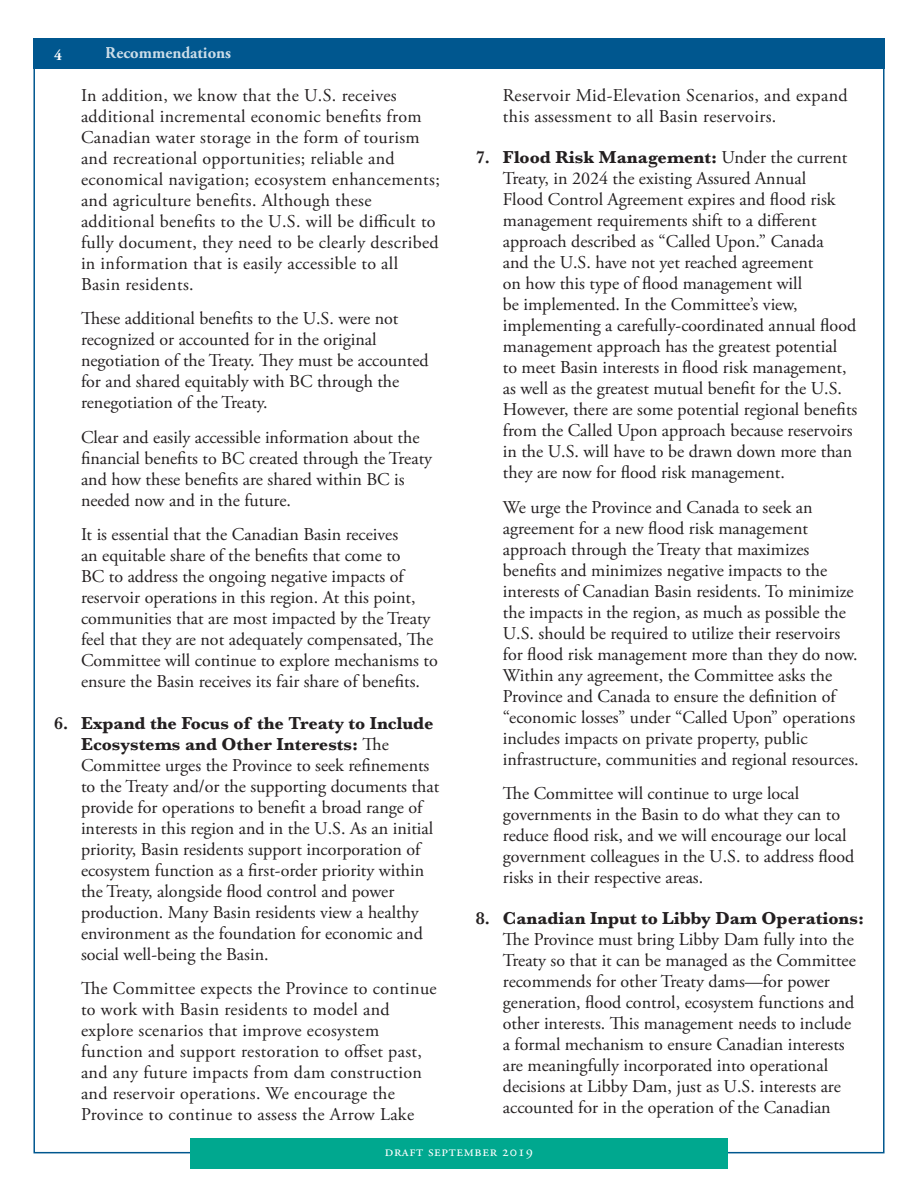
<style>
.page{position:relative;width:918px;height:1188px;background:#fff}
.page>*{position:absolute;margin:0;border:0;box-sizing:border-box;transform-origin:0 0}
.bullet_para{font:18px/21px "Adobe Garamond Pro";color:#231f20}
.bullet_para-2{font:18px/21px "Adobe Garamond Pro";letter-spacing:.02em;color:#231f20}
.t1{font:700 16.5px "Adobe Garamond Pro";color:#fff}
.t2{font:15px "Adobe Garamond Pro";letter-spacing:.04em;color:#fff}
.t3{font:700 15px "Adobe Garamond Pro";color:#fff}
.s1{font-family:"Baskerville";font-weight:600}
.s2{font-family:"Baskerville";font-weight:700}
</style>
<div class="page">
<div style="left:33px;top:38px;width:852px;height:31px;background:#00578f"></div>
<div style="left:190px;top:1138px;width:538px;height:31px;background:#00a88f"></div>
<p class="t3" style="left:54px;top:46px;width:9px">4</p>
<p class="t1" style="left:106px;top:44px;width:127px">Recommendations</p>
<p class="bullet_para-2" style="left:81px;top:85px;width:360px">In addition, we know that the U.S. receives additional incremental economic benefits from Canadian water storage in the form of tourism and recreational opportunities; reliable and economical navigation; ecosystem enhancements; and agriculture benefits. Although these additional benefits to the U.S. will be difficult to fully document, they need to be clearly described in information that is easily accessible to all Basin residents.</p>
<p class="bullet_para" style="left:81px;top:309px;width:349px">These additional benefits to the U.S. were not recognized or accounted for in the original negotiation of the Treaty. They must be accounted for and shared equitably with BC through the renegotiation of the Treaty.</p>
<p class="bullet_para" style="left:81px;top:427px;width:353px">Clear and easily accessible information about the financial benefits to BC created through the Treaty and how these benefits are shared within BC is needed now and in the future.</p>
<p class="bullet_para" style="left:81px;top:525px;width:358px">It is essential that the Canadian Basin receives<br>an equitable share of the benefits that come to<br>BC to address the ongoing negative impacts of reservoir operations in this region. At this point, communities that are most impacted by the Treaty feel that they are not adequately compensated, The Committee will continue to explore mechanisms to ensure the Basin receives its fair share of benefits.</p>
<p class="bullet_para" style="left:81px;top:713px;width:360px;text-indent:-27px"><span class="s1">6.</span> <span class="s2">Expand the Focus of the Treaty to Include Ecosystems and Other Interests:</span> The Committee urges the Province to seek refinements to the Treaty and/or the supporting documents that provide for operations to benefit a broad range of interests in this region and in the U.S. As an initial priority, Basin residents support incorporation of ecosystem function as a first-order priority within the Treaty, alongside flood control and power production. Many Basin residents view a healthy environment as the foundation for economic and social well-being the Basin.</p>
<p class="bullet_para-2" style="left:81px;top:978px;width:357px">The Committee expects the Province to continue to work with Basin residents to model and explore scenarios that improve ecosystem function and support restoration to offset past, and any future impacts from dam construction and reservoir operations. We encourage the Province to continue to assess the Arrow Lake</p>
<p class="bullet_para-2" style="left:503px;top:85px;width:346px">Reservoir Mid-Elevation Scenarios, and expand this assessment to all Basin reservoirs.</p>
<p class="bullet_para" style="left:503px;top:147px;width:356px;text-indent:-27px"><span class="s1">7.</span> <span class="s2">Flood Risk Management:</span> Under the current Treaty, in 2024 the existing Assured Annual<br>Flood Control Agreement expires and flood risk management requirements shift to a different approach described as “Called Upon.” Canada<br>and the U.S. have not yet reached agreement<br>on how this type of flood management will<br>be implemented. In the Committee’s view, implementing a carefully-coordinated annual flood management approach has the greatest potential<br>to meet Basin interests in flood risk management, as well as the greatest mutual benefit for the U.S.<br>However, there are some potential regional benefits from the Called Upon approach because reservoirs in the U.S. will have to be drawn down more than they are now for flood risk management.</p>
<p class="bullet_para" style="left:503px;top:497px;width:357px">We urge the Province and Canada to seek an agreement for a new flood risk management approach through the Treaty that maximizes benefits and minimizes negative impacts to the interests of Canadian Basin residents. To minimize the impacts in the region, as much as possible the U.S. should be required to utilize their reservoirs for flood risk management more than they do now.<br>Within any agreement, the Committee asks the Province and Canada to ensure the definition of “economic losses” under “Called Upon” operations includes impacts on private property, public infrastructure, communities and regional resources.</p>
<p class="bullet_para" style="left:503px;top:783px;width:353px">The Committee will continue to urge local governments in the Basin to do what they can to reduce flood risk, and we will encourage our local government colleagues in the U.S. to address flood risks in their respective areas.</p>
<p class="bullet_para" style="left:503px;top:909px;width:363px;text-indent:-27px"><span class="s1">8.</span> <span class="s2">Canadian Input to Libby Dam Operations:<br></span>The Province must bring Libby Dam fully into the Treaty so that it can be managed as the Committee recommends for other Treaty dams—for power generation, flood control, ecosystem functions and other interests. This management needs to include<br>a formal mechanism to ensure Canadian interests are meaningfully incorporated into operational decisions at Libby Dam, just as U.S. interests are accounted for in the operation of the Canadian</p>
<p class="t2" style="left:385px;top:1142px;width:150px">draft september 2019</p>
</div>
